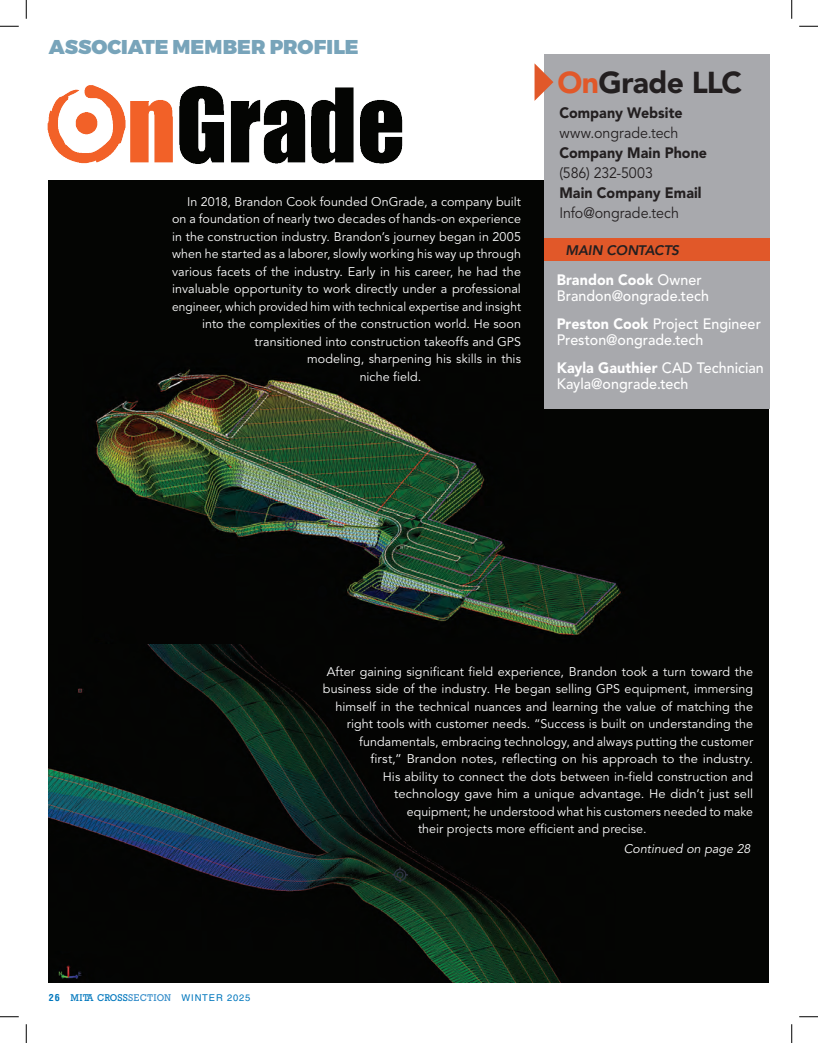
<style>
.page{position:relative;width:818px;height:1043px;background:#fff}
.page>*{position:absolute;margin:0;border:0;box-sizing:border-box;transform-origin:0 0}
.t1{font:900 30px "Avenir LT Std";letter-spacing:-.025em;color:#231f20}
.t2{font:900 20px "Montserrat";letter-spacing:.005em;color:#78a4ba}
.t3{font:500 15px/16.2px "Avenir LT Std";letter-spacing:.005em;color:#fff;scale:.95 1}
.t4{font:900 15px "Avenir LT Std";letter-spacing:.005em;color:#231f20;scale:.95 1}
.t5{font:15px "Avenir LT Std";color:#231f20;scale:.95 1}
.t6{font:italic 800 13.75px "Avenir LT Std";letter-spacing:-.015em;color:#231f20}
.t7{font:12.5px "Avenir LT Std";letter-spacing:.005em;color:#fff}
.t8{font:12.5px "Avenir LT Std";letter-spacing:.005em;color:#fff;scale:.96 1}
.t9{font:12.5px "Avenir LT Std";letter-spacing:.005em;color:#fff;scale:1.04 1}
.t10{font:italic 12.5px "Avenir LT Std";letter-spacing:.005em;color:#fff}
.t11{font:9.38px "Helvetica";letter-spacing:.09em;color:#0077bd}
.s1{color:#e15829}
.s2{font-weight:900}
.s3{font-weight:700;font-stretch:condensed}
.s4{font-family:"Rockwell"}
.s5{font-family:"Rockwell";color:#348cc9}
</style>
<div class="page">
<div style="left:49px;top:180px;width:720px;height:803px;background:#040503"></div>
<img style="left:96px;top:369px;width:525px;height:266px">
<img style="left:49px;top:644px;width:512px;height:338px">
<div style="left:544px;top:54px;width:225px;height:355px;background:#a8a9ad"></div>
<svg style="left:534px;top:63px;width:19px;height:38px"></svg>
<div style="left:544px;top:238px;width:225px;height:22px;background:#e15829"></div>
<img style="left:47px;top:85px;width:356px;height:79px">
<svg style="left:0;top:25px;width:19px;height:2px"></svg>
<svg style="left:799px;top:25px;width:19px;height:2px"></svg>
<svg style="left:0;top:1016px;width:19px;height:1px"></svg>
<svg style="left:799px;top:1016px;width:19px;height:1px"></svg>
<svg style="left:25px;top:0;width:2px;height:19px"></svg>
<svg style="left:25px;top:1024px;width:2px;height:18px"></svg>
<svg style="left:791px;top:0;width:1px;height:19px"></svg>
<svg style="left:791px;top:1024px;width:1px;height:18px"></svg>
<h2 class="t2" style="left:49px;top:35px;width:311px">ASSOCIATE MEMBER PROFILE</h2>
<p class="t7" style="left:187px;top:194px;width:335px">In 2018, Brandon Cook founded OnGrade, a company built</p>
<p class="t7" style="left:172px;top:212px;width:350px">on a foundation of nearly two decades of hands-on experience</p>
<p class="t7" style="left:172px;top:229px;width:350px">in the construction industry. Brandon’s journey began in 2005</p>
<p class="t7" style="left:172px;top:247px;width:350px">when he started as a laborer, slowly working his way up through</p>
<p class="t7" style="left:172px;top:264px;width:350px">various facets of the industry. Early in his career, he had the</p>
<p class="t7" style="left:172px;top:282px;width:350px">invaluable opportunity to work directly under a professional</p>
<p class="t8" style="left:172px;top:299px;width:365px">engineer, which provided him with technical expertise and insight</p>
<p class="t7" style="left:202px;top:317px;width:320px">into the complexities of the construction world. He soon</p>
<p class="t7" style="left:254px;top:334px;width:268px">transitioned into construction takeoffs and GPS</p>
<p class="t7" style="left:307px;top:352px;width:215px">modeling, sharpening his skills in this</p>
<p class="t7" style="left:359px;top:369px;width:63px">niche field.</p>
<h1 class="t1" style="left:557px;top:64px;width:186px"><span class="s1">On</span>Grade LLC</h1>
<p class="t4" style="left:559px;top:103px;width:131px">Company Website</p>
<p class="t5" style="left:559px;top:124px;width:127px">www.ongrade.tech</p>
<p class="t4" style="left:559px;top:143px;width:157px">Company Main Phone</p>
<p class="t5" style="left:559px;top:164px;width:100px">(586) 232-5003</p>
<p class="t4" style="left:559px;top:183px;width:151px">Main Company Email</p>
<p class="t5" style="left:559px;top:204px;width:127px">Info@ongrade.tech</p>
<p class="t6" style="left:565px;top:241px;width:115px">MAIN CONTACTS</p>
<p class="t3" style="left:556px;top:272px;width:162px"><span class="s2">Brandon Cook</span> Owner<br>Brandon@ongrade.tech</p>
<p class="t3" style="left:556px;top:316px;width:216px"><span class="s2">Preston Cook</span> Project Engineer<br>Preston@ongrade.tech</p>
<p class="t3" style="left:556px;top:360px;width:219px"><span class="s2">Kayla Gauthier</span> CAD Technician<br>Kayla@ongrade.tech</p>
<p class="t7" style="left:327px;top:664px;width:428px">After gaining significant field experience, Brandon took a turn toward the</p>
<p class="t7" style="left:323px;top:682px;width:431px">business side of the industry. He began selling GPS equipment, immersing</p>
<p class="t7" style="left:335px;top:699px;width:419px">himself in the technical nuances and learning the value of matching the</p>
<p class="t7" style="left:347px;top:717px;width:408px">right tools with customer needs. “Success is built on understanding the</p>
<p class="t7" style="left:359px;top:734px;width:395px">fundamentals, embracing technology, and always putting the customer</p>
<p class="t9" style="left:370px;top:752px;width:369px">first,” Brandon notes, reflecting on his approach to the industry.</p>
<p class="t7" style="left:383px;top:769px;width:372px">His ability to connect the dots between in-field construction and</p>
<p class="t7" style="left:394px;top:787px;width:360px">technology gave him a unique advantage. He didn’t just sell</p>
<p class="t7" style="left:407px;top:804px;width:348px">equipment; he understood what his customers needed to make</p>
<p class="t7" style="left:418px;top:822px;width:230px">their projects more efficient and precise.</p>
<p class="t11" style="left:49px;top:992px;width:203px"><span class="s3">26</span> <span class="s4">MITA CROSS</span><span class="s5">SECTION</span> WINTER 2025</p>
<p class="t10" style="left:624px;top:841px;width:128px">Continued on page 28</p>
</div>
